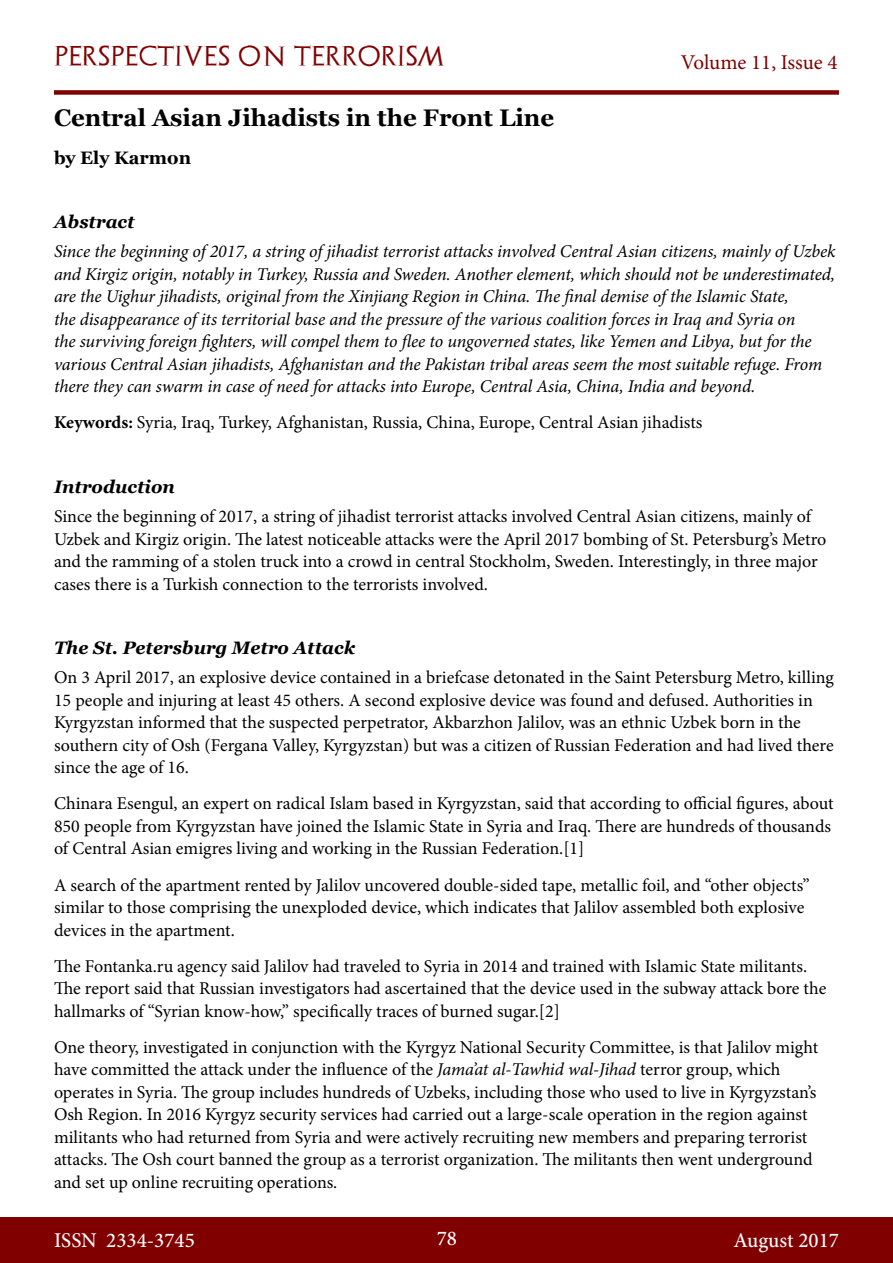
<style>
.page{position:relative;width:893px;height:1263px;background:#fff}
.page>*{position:absolute;margin:0;border:0;box-sizing:border-box;transform-origin:0 0}
.t1{font:700 24px "Georgia";color:#000}
.t2{font:500 21px "Minion Pro";color:#fff}
.t3{font:21px "Archeologicaps";letter-spacing:.045em;color:#800000}
.t4{font:21px "Minion Pro";letter-spacing:-.005em;color:#800000}
.t5{font:18px/22.5px "Minion Pro";color:#000}
.t6{font:italic 18px/22.5px "Minion Pro";letter-spacing:-.01em;color:#000}
.t7{font:italic 700 18px "Georgia";color:#000}
.t8{font:700 18px "Georgia";color:#000}
.s1{font-weight:700}
.s2{font-style:italic}
</style>
<div class="page">
<div style="left:0;top:1217px;width:893px;height:46px;background:#800000"></div>
<div style="left:54px;top:90px;width:785px;height:5px;background:#800000"></div>
<p class="t3" style="left:54px;top:43px;width:392px">PERSPECTIVES ON TERRORISM</p>
<p class="t4" style="left:681px;top:48px;width:158px">Volume 11, Issue 4</p>
<h1 class="t1" style="left:54px;top:102px;width:502px">Central Asian Jihadists in the Front Line</h1>
<p class="t8" style="left:54px;top:146px;width:139px">by Ely Karmon</p>
<p class="t7" style="left:54px;top:210px;width:82px">Abstract</p>
<p class="t6" style="left:54px;top:240px;width:783px">Since the beginning of 2017, a string of jihadist terrorist attacks involved Central Asian citizens, mainly of Uzbek and Kirgiz origin, notably in Turkey, Russia and Sweden. Another element, which should not be underestimated, are the Uighur jihadists, original from the Xinjiang Region in China. The final demise of the Islamic State,<br>the disappearance of its territorial base and the pressure of the various coalition forces in Iraq and Syria on<br>the surviving foreign fighters, will compel them to flee to ungoverned states, like Yemen and Libya, but for the various Central Asian jihadists, Afghanistan and the Pakistan tribal areas seem the most suitable refuge. From there they can swarm in case of need for attacks into Europe, Central Asia, China, India and beyond.</p>
<p class="t5" style="left:54px;top:411px;width:650px"><span class="s1">Keywords:</span> Syria, Iraq, Turkey, Afghanistan, Russia, China, Europe, Central Asian jihadists</p>
<p class="t7" style="left:54px;top:475px;width:122px">Introduction</p>
<p class="t5" style="left:54px;top:505px;width:774px">Since the beginning of 2017, a string of jihadist terrorist attacks involved Central Asian citizens, mainly of Uzbek and Kirgiz origin. The latest noticeable attacks were the April 2017 bombing of St. Petersburg’s Metro and the ramming of a stolen truck into a crowd in central Stockholm, Sweden. Interestingly, in three major cases there is a Turkish connection to the terrorists involved.</p>
<p class="t7" style="left:54px;top:636px;width:303px">The St. Petersburg Metro Attack</p>
<p class="t5" style="left:54px;top:666px;width:781px">On 3 April 2017, an explosive device contained in a briefcase detonated in the Saint Petersburg Metro, killing 15 people and injuring at least 45 others. A second explosive device was found and defused. Authorities in Kyrgyzstan informed that the suspected perpetrator, Akbarzhon Jalilov, was an ethnic Uzbek born in the southern city of Osh (Fergana Valley, Kyrgyzstan) but was a citizen of Russian Federation and had lived there since the age of 16.</p>
<p class="t5" style="left:54px;top:792px;width:781px">Chinara Esengul, an expert on radical Islam based in Kyrgyzstan, said that according to official figures, about<br>850 people from Kyrgyzstan have joined the Islamic State in Syria and Iraq. There are hundreds of thousands of Central Asian emigres living and working in the Russian Federation.[1]</p>
<p class="t5" style="left:54px;top:873px;width:757px">A search of the apartment rented by Jalilov uncovered double-sided tape, metallic foil, and “other objects” similar to those comprising the unexploded device, which indicates that Jalilov assembled both explosive devices in the apartment.</p>
<p class="t5" style="left:54px;top:954px;width:774px">The Fontanka.ru agency said Jalilov had traveled to Syria in 2014 and trained with Islamic State militants.<br>The report said that Russian investigators had ascertained that the device used in the subway attack bore the hallmarks of “Syrian know-how,” specifically traces of burned sugar.[2]</p>
<p class="t5" style="left:54px;top:1035px;width:766px">One theory, investigated in conjunction with the Kyrgyz National Security Committee, is that Jalilov might have committed the attack under the influence of the <span class="s2">Jama’at al-Tawhid wal-Jihad</span> terror group, which operates in Syria. The group includes hundreds of Uzbeks, including those who used to live in Kyrgyzstan’s Osh Region. In 2016 Kyrgyz security services had carried out a large-scale operation in the region against militants who had returned from Syria and were actively recruiting new members and preparing terrorist attacks. The Osh court banned the group as a terrorist organization. The militants then went underground and set up online recruiting operations.</p>
<p class="t2" style="left:54px;top:1226px;width:142px">ISSN 2334-3745</p>
<p class="t2" style="left:437px;top:1224px;width:22px">78</p>
<p class="t2" style="left:733px;top:1226px;width:107px">August 2017</p>
</div>
